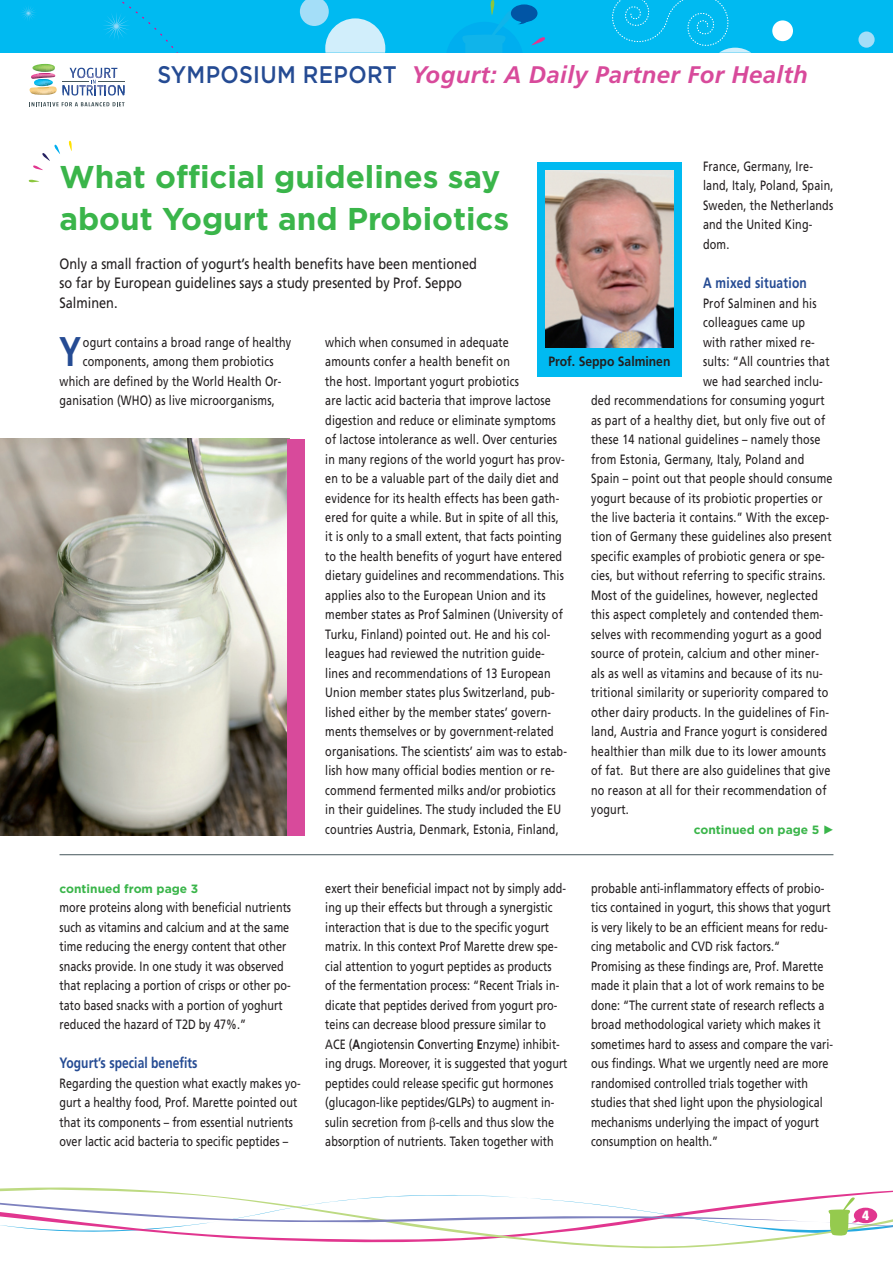
<style>
.page{position:relative;width:893px;height:1263px;background:#fff}
.page>*{position:absolute;margin:0;border:0;box-sizing:border-box;transform-origin:0 0}
.t1{font:700 41.4px "Frutiger";color:#254b93;scale:.8 1}
.t2{font:700 31.5px/42px "Gotham";color:#3ab54a}
.t3{font:italic 700 24px "Frutiger";letter-spacing:.015em;color:#d84a9b}
.t4{font:15px/19.5px "Frutiger";color:#231f20;scale:.85 1}
.t5{font:700 15px "Frutiger";letter-spacing:.005em;color:#254b93;scale:.8 1}
.t6{font:13.5px/19.5px "Frutiger";letter-spacing:.015em;color:#231f20;scale:.8 1}
.t7{font:700 13.5px "Frutiger";color:#231f20;scale:.9 1}
.t8{font:900 condensed 13.5px "Helvetica Neue LT Std";color:#fff}
.t9{font:700 12px "Gotham";color:#3ab54a}
.s1{font-family:"Gotham";font-weight:500;font-style:normal;color:#254b93}
.s2{font-weight:700}
</style>
<div class="page">
<div style="left:537px;top:162px;width:145px;height:214px;background:#00baf1"></div>
<img style="left:546px;top:170px;width:127px;height:177px">
<img style="left:0;top:439px;width:287px;height:396px">
<div style="left:287px;top:439px;width:17px;height:396px;background:#d84a9b"></div>
<hr style="left:60px;top:854px;width:773px;height:1px;background:#46575c">
<div style="left:0;top:0;width:893px;height:53px;background:#00baf1"></div>
<svg style="left:300px;top:0;width:85px;height:53px"></svg>
<svg style="left:612px;top:0;width:139px;height:53px"></svg>
<div style="left:858px;top:31px;width:17px;height:17px;background:#a4def8;border-radius:50%"></div>
<div style="left:772px;top:20px;width:21px;height:21px;background:#fff;border-radius:50%"></div>
<svg style="left:21px;top:2px;width:157px;height:51px"></svg>
<svg style="left:447px;top:0;width:98px;height:53px"></svg>
<svg style="left:63px;top:68px;width:62px;height:28px"></svg>
<svg style="left:29px;top:102px;width:95px;height:4px"></svg>
<svg style="left:30px;top:64px;width:27px;height:31px"></svg>
<svg style="left:251px;top:1239px;width:535px;height:10px"></svg>
<svg style="left:0;top:1187px;width:893px;height:52px"></svg>
<div style="left:854px;top:1208px;width:23px;height:15px;background:#e1368f;border-radius:50%"></div>
<svg style="left:828px;top:1197px;width:31px;height:38px"></svg>
<svg style="left:29px;top:179px;width:10px;height:4px"></svg>
<svg style="left:68px;top:141px;width:4px;height:10px"></svg>
<svg style="left:33px;top:144px;width:27px;height:26px"></svg>
<h3 class="t3" style="left:157px;top:61px;width:652px"><span class="s1">SYMPOSIUM REPORT</span> Yogurt: A Daily Partner For Health</h3>
<p class="t6" style="left:703px;top:156px;width:164px">France, Germany, Ire&shy;land, Italy, Poland, Spain,<br>Sweden, the Netherlands and the United King&shy;dom.</p>
<p class="t5" style="left:703px;top:274px;width:131px">A mixed situation</p>
<p class="t6" style="left:703px;top:293px;width:143px">Prof Salminen and his</p>
<p class="t6" style="left:703px;top:312px;width:129px">colleagues came up</p>
<p class="t6" style="left:703px;top:332px;width:141px">with rather mixed re-</p>
<p class="t6" style="left:703px;top:351px;width:160px">sults: “All countries that</p>
<p class="t6" style="left:703px;top:371px;width:150px">we had searched inclu-</p>
<p class="t6" style="left:591px;top:390px;width:293px">ded recommendations for consuming yogurt</p>
<p class="t6" style="left:591px;top:410px;width:294px">as part of a healthy diet, but only five out of</p>
<p class="t6" style="left:591px;top:429px;width:288px">these 14 national guidelines – namely those</p>
<p class="t6" style="left:591px;top:449px;width:268px">from Estonia, Germany, Italy, Poland and</p>
<p class="t6" style="left:591px;top:468px;width:303px">Spain – point out that people should consume</p>
<p class="t6" style="left:591px;top:488px;width:291px">yogurt because of its probiotic properties or</p>
<p class="t6" style="left:591px;top:507px;width:299px">the live bacteria it contains.” With the excep-</p>
<p class="t6" style="left:591px;top:527px;width:302px">tion of Germany these guidelines also present</p>
<p class="t6" style="left:591px;top:546px;width:294px">specific examples of probiotic genera or spe-</p>
<p class="t6" style="left:591px;top:566px;width:294px">cies, but without referring to specific strains.</p>
<p class="t6" style="left:591px;top:585px;width:285px">Most of the guidelines, however, neglected</p>
<p class="t6" style="left:591px;top:605px;width:292px">this aspect completely and contended them-</p>
<p class="t6" style="left:591px;top:624px;width:290px">selves with recommending yogurt as a good</p>
<p class="t6" style="left:591px;top:644px;width:286px">source of protein, calcium and other miner-</p>
<p class="t6" style="left:591px;top:663px;width:291px">als as well as vitamins and because of its nu-</p>
<p class="t6" style="left:591px;top:683px;width:298px">tritional similarity or superiority compared to</p>
<p class="t6" style="left:591px;top:702px;width:299px">other dairy products. In the guidelines of Fin-</p>
<p class="t6" style="left:591px;top:722px;width:297px">land, Austria and France yogurt is considered</p>
<p class="t6" style="left:591px;top:741px;width:295px">healthier than milk due to its lower amounts</p>
<p class="t6" style="left:591px;top:761px;width:301px">of fat. But there are also guidelines that give</p>
<p class="t6" style="left:591px;top:780px;width:296px">no reason at all for their recommendation of</p>
<p class="t6" style="left:591px;top:800px;width:49px">yogurt.</p>
<h2 class="t2" style="left:60px;top:155px;width:451px">What official guidelines say about Yogurt and Probiotics</h2>
<p class="t4" style="left:60px;top:253px;width:492px">Only a small fraction of yogurt’s health benefits have been mentioned so far by European guidelines says a study presented by Prof. Seppo<br>Salminen.</p>
<h1 class="t1" style="left:59px;top:327px;width:29px">Y</h1>
<p class="t6" style="left:83px;top:332px;width:262px">ogurt contains a broad range of healthy</p>
<p class="t6" style="left:325px;top:332px;width:304px">which when consumed in adequate<br>amounts confer a health benefit on<br>the host. Important yogurt probiotics<br>are lactic acid bacteria that improve lactose digestion and reduce or eliminate symptoms of lactose intolerance as well. Over centuries in many regions of the world yogurt has prov&shy;en to be a valuable part of the daily diet and evidence for its health effects has been gath&shy;ered for quite a while. But in spite of all this, it is only to a small extent, that facts pointing to the health benefits of yogurt have entered dietary guidelines and recommendations. This applies also to the European Union and its member states as Prof Salminen (University of Turku, Finland) pointed out. He and his col&shy;leagues had reviewed the nutrition guide&shy;lines and recommendations of 13 European Union member states plus Switzerland, pub&shy;lished either by the member states’ govern&shy;ments themselves or by government-related organisations. The scientists’ aim was to estab&shy;lish how many official bodies mention or re&shy;commend fermented milks and/or probiotics in their guidelines. The study included the EU countries Austria, Denmark, Estonia, Finland,</p>
<p class="t7" style="left:548px;top:353px;width:137px">Prof. Seppo Salminen</p>
<p class="t6" style="left:83px;top:351px;width:240px">components, among them probiotics</p>
<p class="t6" style="left:60px;top:371px;width:279px">which are defined by the World Health Or-</p>
<p class="t6" style="left:60px;top:390px;width:270px">ganisation (WHO) as live microorganisms,</p>
<p class="t9" style="left:694px;top:823px;width:127px">continued on page 5</p>
<p class="t9" style="left:60px;top:881px;width:140px">continued from page 3</p>
<p class="t6" style="left:60px;top:897px;width:291px">more proteins along with beneficial nutrients such as vitamins and calcium and at the same time reducing the energy content that other snacks provide. In one study it was observed that replacing a portion of crisps or other po&shy;tato based snacks with a portion of yoghurt reduced the hazard of T2D by 47%.”</p>
<p class="t5" style="left:60px;top:1054px;width:174px">Yogurt’s special benefits</p>
<p class="t6" style="left:60px;top:1073px;width:303px">Regarding the question what exactly makes yo&shy;gurt a healthy food, Prof. Marette pointed out that its components – from essential nutrients over lactic acid bacteria to specific peptides –</p>
<p class="t6" style="left:325px;top:878px;width:304px">exert their beneficial impact not by simply add&shy;ing up their effects but through a synergistic interaction that is due to the specific yogurt matrix. In this context Prof Marette drew spe&shy;cial attention to yogurt peptides as products<br>of the fermentation process: “Recent Trials in&shy;dicate that peptides derived from yogurt pro&shy;teins can decrease blood pressure similar to ACE (<span class="s2">A</span>ngiotensin <span class="s2">C</span>onverting <span class="s2">E</span>nzyme) inhibit&shy;ing drugs. Moreover, it is suggested that yogurt peptides could release specific gut hormones (glucagon-like peptides/GLPs) to augment in&shy;sulin secretion from -cells and thus slow the absorption of nutrients. Taken together with</p>
<p class="t6" style="left:591px;top:878px;width:304px">probable anti-inflammatory effects of probio&shy;tics contained in yogurt, this shows that yogurt is very likely to be an efficient means for redu&shy;cing metabolic and CVD risk factors.“ Promising as these findings are, Prof. Marette made it plain that a lot of work remains to be done: “The current state of research reflects a broad methodological variety which makes it sometimes hard to assess and compare the vari&shy;ous findings. What we urgently need are more randomised controlled trials together with studies that shed light upon the physiological mechanisms underlying the impact of yogurt consumption on health.”</p>
<p class="t8" style="left:862px;top:1207px;width:9px">4</p>
</div>
